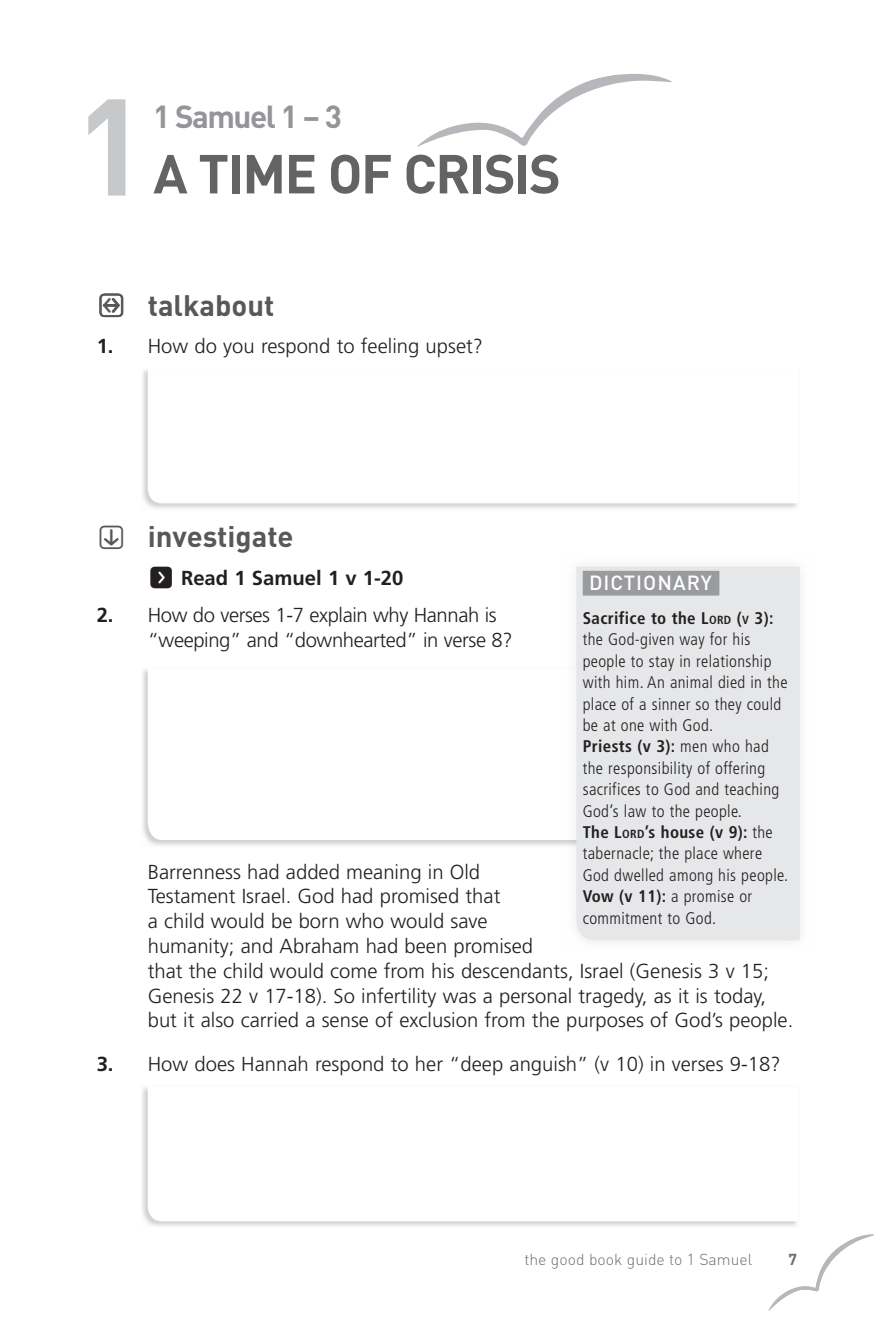
<style>
.page{position:relative;width:895px;height:1340px;background:#fff}
.page>*{position:absolute;margin:0;border:0;box-sizing:border-box;transform-origin:0 0}
.t1{font:700 135px "DIN";color:#c7c8ca}
.t2{font:700 54px "DIN";letter-spacing:-.03em;color:#636366}
.t3{font:700 31.5px "DIN";letter-spacing:-.05em;color:#939598}
.t4{font:700 29.25px "DIN";color:#57585a}
.t5{font:300 20.25px/24.8px "Frutiger";color:#231f20}
.t6{font:300 20.25px/24.8px "Frutiger";letter-spacing:-.02em;color:#231f20}
.t7{font:700 20.25px "Frutiger";color:#231f20}
.t8{font:500 20.25px "DIN";letter-spacing:.05em;color:#fff}
.t9{font:300 condensed 16.88px/21.4px "Frutiger";letter-spacing:.02em;color:#231f20}
.t10{font:300 15.75px "DIN";color:#6c6d70}
.t11{font:700 15.75px "DIN";color:#6c6d70}
.s1{font-family:"Button Bonus Rounded Positive";font-weight:400}
.s2{font-weight:700}
.s3{font-family:"Button Bonus Rounded Negative";font-weight:400;font-size:27px}
.s4{font-weight:700;font-size:11.7px}
</style>
<div class="page">
<div style="left:141px;top:368px;width:658px;height:142px;background:#231f20;opacity:.2"></div>
<svg style="left:148px;top:368px;width:650px;height:135px"></svg>
<div style="left:141px;top:1085px;width:658px;height:143px;background:#231f20;opacity:.2"></div>
<svg style="left:148px;top:1085px;width:650px;height:136px"></svg>
<div style="left:141px;top:667px;width:658px;height:179px;background:#231f20;opacity:.2"></div>
<svg style="left:148px;top:668px;width:416px;height:171px"></svg>
<div style="left:564px;top:554px;width:247px;height:398px;background:#fbfbfb"></div>
<div style="left:576px;top:567px;width:223px;height:373px;background:#e6e7e9"></div>
<div style="left:582px;top:570px;width:137px;height:25px;background:#999b9e"></div>
<svg style="left:769px;top:1234px;width:105px;height:76px"></svg>
<svg style="left:417px;top:74px;width:254px;height:73px"></svg>
<h1 class="t1" style="left:74px;top:58px;width:75px">1</h1>
<h3 class="t3" style="left:153px;top:96px;width:190px">1 Samuel 1 – 3</h3>
<h2 class="t2" style="left:153px;top:138px;width:409px">A TIME OF CRISIS</h2>
<h3 class="t4" style="left:97px;top:286px;width:179px"><span class="s1">PQ</span> talkabout</h3>
<p class="t5" style="left:97px;top:334px;width:388px"><span class="s2">1.</span> How do you respond to feeling upset?</p>
<h3 class="t4" style="left:97px;top:517px;width:198px"><span class="s1">S</span> investigate</h3>
<p class="t7" style="left:148px;top:566px;width:257px"><span class="s3">f</span> Read 1 Samuel 1 v 1-20</p>
<p class="t6" style="left:148px;top:603px;width:366px;text-indent:-51px"><span class="s2">2.</span> How do verses 1-7 explain why Hannah is “weeping” and “downhearted” in verse 8?</p>
<p class="t8" style="left:589px;top:569px;width:124px">DICTIONARY</p>
<p class="t9" style="left:582px;top:607px;width:207px"><span class="s2">Sacrifice to the L</span><span class="s4">ORD</span> <span class="s2">(</span><span class="s4">V</span> <span class="s2">3)</span><span class="s2">: </span>the God-given way for his people to stay in relationship with him. An animal died in the place of a sinner so they could be at one with God.<br><span class="s2">Priests (v 3):</span> men who had the responsibility of offering sacrifices to God and teaching<br>God’s law to the people.<br><span class="s2">The L</span><span class="s4">ORD</span><span class="s2">’s house (v 9):</span> the tabernacle; the place where<br>God dwelled among his people.<br><span class="s2">Vow (v 11):</span> a promise or commitment to God.</p>
<p class="t5" style="left:148px;top:859px;width:647px">Barrenness had added meaning in Old<br>Testament Israel. God had promised that<br>a child would be born who would save<br>humanity; and Abraham had been promised<br>that the child would come from his descendants, Israel (Genesis 3 v 15; Genesis 22 v 17-18). So infertility was a personal tragedy, as it is today, but it also carried a sense of exclusion from the purposes of God’s people.</p>
<p class="t5" style="left:97px;top:1051px;width:685px"><span class="s2">3.</span> How does Hannah respond to her “deep anguish” (v 10) in verses 9-18?</p>
<p class="t10" style="left:524px;top:1249px;width:229px">the good book guide to 1 Samuel</p>
<p class="t11" style="left:788px;top:1248px;width:10px">7</p>
</div>
